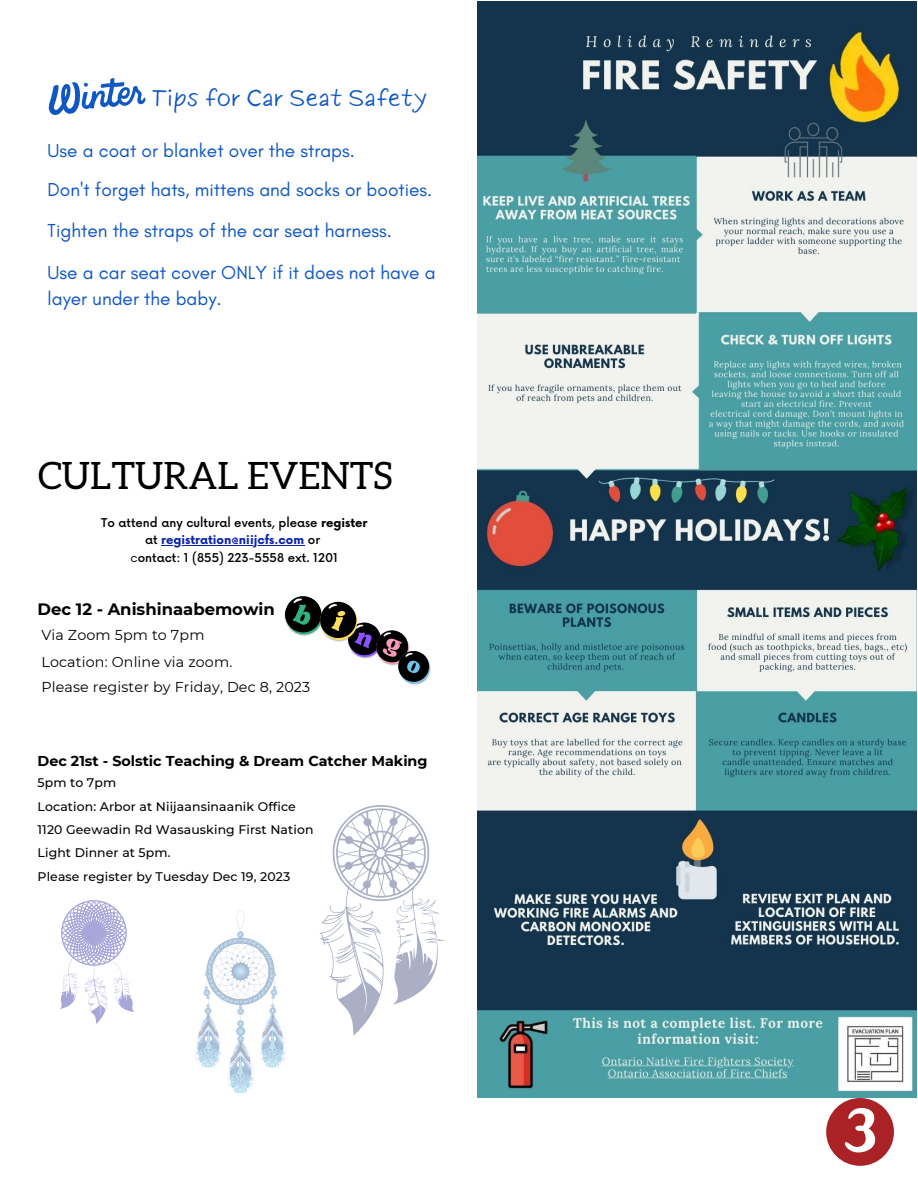
<style>
.page{position:relative;width:918px;height:1188px;background:#fff}
.page>*{position:absolute;margin:0;border:0;box-sizing:border-box;transform-origin:0 0}
.t1{font:37.65px "Aleo";color:#000}
.t2{font:22.8px "Six Hands Marker";color:#0e56c4}
.t3{font:19.05px/26.1px "Glacial Indifference";color:#0e56c4}
.t4{font:700 16.5px "Montserrat";color:#000}
.t5{font:14.25px "Montserrat";letter-spacing:.01em;color:#000}
.t6{font:700 14.25px "Montserrat";color:#000}
.t7{font:500 12.45px "Montserrat";letter-spacing:.01em;color:#000}
.t8{font:500 11.85px/17.9px "Now";color:#000;text-align:center}
.s1{font-weight:700}
.s2{font-weight:700;color:#0a23a9}
.s3{font-weight:400}
</style>
<div class="page">
<svg style="left:826px;top:1098px;width:68px;height:68px"></svg>
<svg style="left:49px;top:78px;width:97px;height:37px"></svg>
<svg style="left:284px;top:596px;width:147px;height:89px"></svg>
<img style="left:195px;top:910px;width:91px;height:184px">
<svg style="left:60px;top:900px;width:75px;height:124px"></svg>
<svg style="left:320px;top:805px;width:124px;height:231px"></svg>
<img style="left:478px;top:2px;width:438px;height:1096px">
<hr style="left:161px;top:545px;width:143px;height:1px;background:#0a23a9">
<p class="t2" style="left:152px;top:78px;width:277px">Tips for Car Seat Safety</p>
<p class="t3" style="left:48px;top:137px;width:309px">Use a coat or blanket over the straps.</p>
<p class="t3" style="left:48px;top:176px;width:386px">Don't forget hats, mittens and socks or booties.</p>
<p class="t3" style="left:48px;top:218px;width:346px">Tighten the straps of the car seat harness.</p>
<p class="t3" style="left:48px;top:259px;width:390px">Use a car seat cover ONLY if it does not have a layer under the baby.</p>
<p class="t1" style="left:38px;top:459px;width:356px">CULTURAL EVENTS</p>
<p class="t8" style="left:101px;top:514px;width:268px">To attend any cultural events, please <span class="s1">register </span>at <span class="s2">registration@niijcfs.com</span> or</p>
<p class="t8" style="left:131px;top:550px;width:209px"><span class="s3">c</span>ontact: 1 (855) 223-5558 ext. 1201</p>
<p class="t4" style="left:38px;top:599px;width:239px">Dec 12 - Anishinaabemowin</p>
<p class="t5" style="left:41px;top:626px;width:165px">Via Zoom 5pm to 7pm</p>
<p class="t5" style="left:41px;top:653px;width:192px">Location: Online via zoom.</p>
<p class="t5" style="left:41px;top:678px;width:270px">Please register by Friday, Dec 8, 2023</p>
<p class="t6" style="left:38px;top:753px;width:391px">Dec 21st - Solstic Teaching &amp; Dream Catcher Making</p>
<p class="t7" style="left:38px;top:775px;width:80px">5pm to 7pm</p>
<p class="t7" style="left:38px;top:799px;width:260px">Location: Arbor at Niijaansinaanik Office</p>
<p class="t7" style="left:38px;top:822px;width:277px">1120 Geewadin Rd Wasausking First Nation</p>
<p class="t7" style="left:38px;top:845px;width:135px">Light Dinner at 5pm.</p>
<p class="t7" style="left:38px;top:869px;width:254px">Please register by Tuesday Dec 19, 2023</p>
</div>
